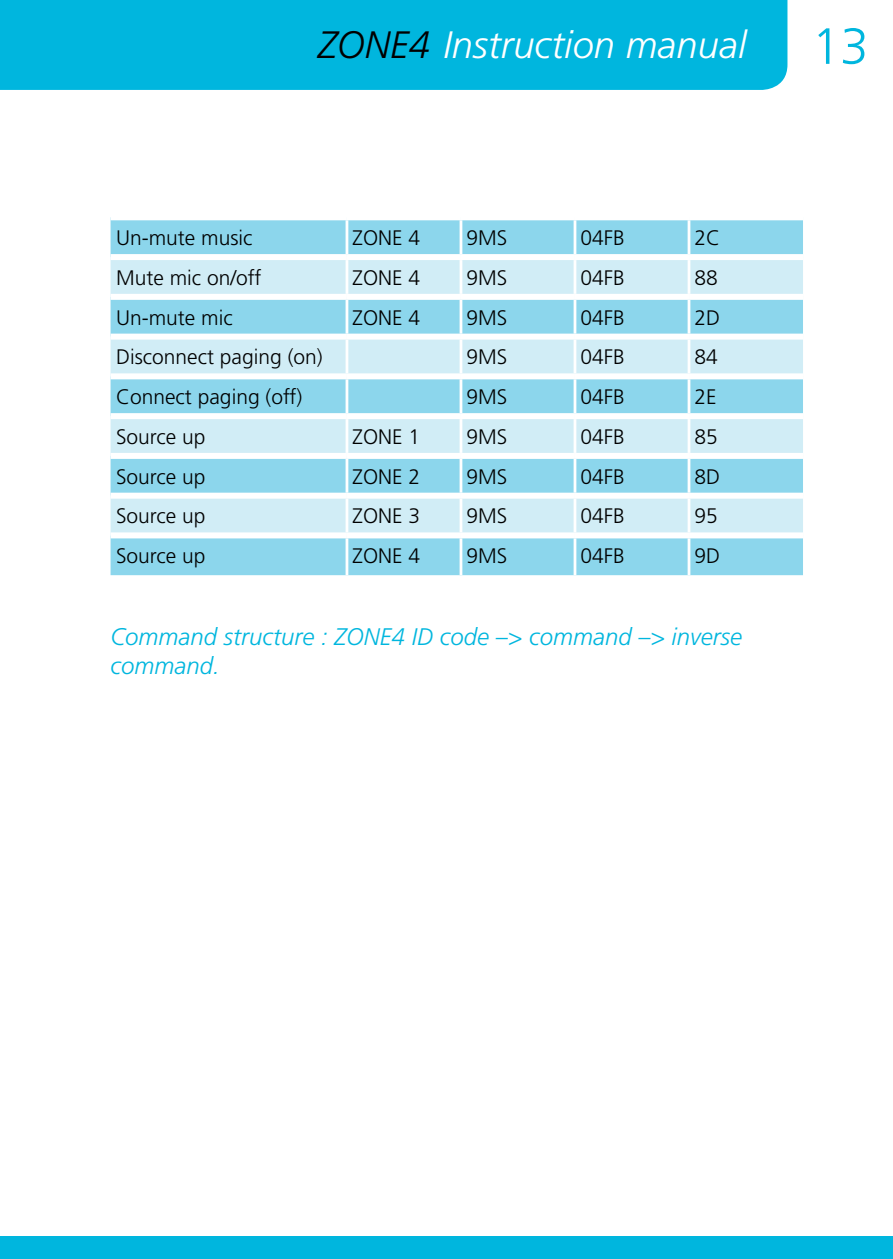
<style>
.page{position:relative;width:893px;height:1259px;background:#fff}
.page>*{position:absolute;margin:0;border:0;box-sizing:border-box;transform-origin:0 0}
.t1{font:300 51px "Frutiger LT Std";color:#00b6de}
.t2{font:italic 300 38.1px "Frutiger LT Std";color:#fff}
.t3{font:italic 300 24px/28.8px "Frutiger LT Std";color:#00b6de}
.t4{font:300 21px "Frutiger LT Std";color:#000}
.s1{color:#000}
</style>
<div class="page">
<div style="left:0;top:0;width:787px;height:90px;background:#00b6de"></div>
<div style="left:0;top:1236px;width:893px;height:23px;background:#00b6de"></div>
<div style="left:111px;top:220px;width:692px;height:355px;background:#8cd6ec"></div>
<svg style="left:111px;top:260px;width:692px;height:272px;background:#b3e3f1"></svg>
<div style="left:111px;top:254px;width:236px;height:6px;background:#fff"></div>
<div style="left:347px;top:254px;width:114px;height:6px;background:#fff"></div>
<div style="left:461px;top:254px;width:114px;height:6px;background:#fff"></div>
<div style="left:575px;top:254px;width:114px;height:6px;background:#fff"></div>
<div style="left:689px;top:254px;width:114px;height:6px;background:#fff"></div>
<div style="left:111px;top:294px;width:236px;height:6px;background:#fff"></div>
<div style="left:347px;top:294px;width:114px;height:6px;background:#fff"></div>
<div style="left:461px;top:294px;width:114px;height:6px;background:#fff"></div>
<div style="left:575px;top:294px;width:114px;height:6px;background:#fff"></div>
<div style="left:689px;top:294px;width:114px;height:6px;background:#fff"></div>
<div style="left:111px;top:334px;width:236px;height:6px;background:#fff"></div>
<div style="left:347px;top:334px;width:114px;height:6px;background:#fff"></div>
<div style="left:461px;top:334px;width:114px;height:6px;background:#fff"></div>
<div style="left:575px;top:334px;width:114px;height:6px;background:#fff"></div>
<div style="left:689px;top:334px;width:114px;height:6px;background:#fff"></div>
<div style="left:111px;top:373px;width:236px;height:6px;background:#fff"></div>
<div style="left:347px;top:373px;width:114px;height:6px;background:#fff"></div>
<div style="left:461px;top:373px;width:114px;height:6px;background:#fff"></div>
<div style="left:575px;top:373px;width:114px;height:6px;background:#fff"></div>
<div style="left:689px;top:373px;width:114px;height:6px;background:#fff"></div>
<div style="left:111px;top:413px;width:236px;height:6px;background:#fff"></div>
<div style="left:347px;top:413px;width:114px;height:6px;background:#fff"></div>
<div style="left:461px;top:413px;width:114px;height:6px;background:#fff"></div>
<div style="left:575px;top:413px;width:114px;height:6px;background:#fff"></div>
<div style="left:689px;top:413px;width:114px;height:6px;background:#fff"></div>
<div style="left:111px;top:453px;width:236px;height:6px;background:#fff"></div>
<div style="left:347px;top:453px;width:114px;height:6px;background:#fff"></div>
<div style="left:461px;top:453px;width:114px;height:6px;background:#fff"></div>
<div style="left:575px;top:453px;width:114px;height:6px;background:#fff"></div>
<div style="left:689px;top:453px;width:114px;height:6px;background:#fff"></div>
<div style="left:111px;top:493px;width:236px;height:6px;background:#fff"></div>
<div style="left:347px;top:493px;width:114px;height:6px;background:#fff"></div>
<div style="left:461px;top:493px;width:114px;height:6px;background:#fff"></div>
<div style="left:575px;top:493px;width:114px;height:6px;background:#fff"></div>
<div style="left:689px;top:493px;width:114px;height:6px;background:#fff"></div>
<div style="left:111px;top:532px;width:236px;height:6px;background:#fff"></div>
<div style="left:347px;top:532px;width:114px;height:6px;background:#fff"></div>
<div style="left:461px;top:532px;width:114px;height:6px;background:#fff"></div>
<div style="left:575px;top:532px;width:114px;height:6px;background:#fff"></div>
<div style="left:689px;top:532px;width:114px;height:6px;background:#fff"></div>
<hr style="left:346px;top:220px;width:2px;height:34px;background:#fff">
<hr style="left:460px;top:220px;width:2px;height:34px;background:#fff">
<hr style="left:574px;top:220px;width:2px;height:34px;background:#fff">
<hr style="left:688px;top:220px;width:2px;height:34px;background:#fff">
<hr style="left:346px;top:260px;width:2px;height:34px;background:#fff">
<hr style="left:460px;top:260px;width:2px;height:34px;background:#fff">
<hr style="left:574px;top:260px;width:2px;height:34px;background:#fff">
<hr style="left:688px;top:260px;width:2px;height:34px;background:#fff">
<hr style="left:346px;top:300px;width:2px;height:34px;background:#fff">
<hr style="left:460px;top:300px;width:2px;height:34px;background:#fff">
<hr style="left:574px;top:300px;width:2px;height:34px;background:#fff">
<hr style="left:688px;top:300px;width:2px;height:34px;background:#fff">
<hr style="left:346px;top:340px;width:2px;height:33px;background:#fff">
<hr style="left:460px;top:340px;width:2px;height:33px;background:#fff">
<hr style="left:574px;top:340px;width:2px;height:33px;background:#fff">
<hr style="left:688px;top:340px;width:2px;height:33px;background:#fff">
<hr style="left:346px;top:379px;width:2px;height:34px;background:#fff">
<hr style="left:460px;top:379px;width:2px;height:34px;background:#fff">
<hr style="left:574px;top:379px;width:2px;height:34px;background:#fff">
<hr style="left:688px;top:379px;width:2px;height:34px;background:#fff">
<hr style="left:346px;top:419px;width:2px;height:34px;background:#fff">
<hr style="left:460px;top:419px;width:2px;height:34px;background:#fff">
<hr style="left:574px;top:419px;width:2px;height:34px;background:#fff">
<hr style="left:688px;top:419px;width:2px;height:34px;background:#fff">
<hr style="left:346px;top:459px;width:2px;height:34px;background:#fff">
<hr style="left:460px;top:459px;width:2px;height:34px;background:#fff">
<hr style="left:574px;top:459px;width:2px;height:34px;background:#fff">
<hr style="left:688px;top:459px;width:2px;height:34px;background:#fff">
<hr style="left:346px;top:499px;width:2px;height:33px;background:#fff">
<hr style="left:460px;top:499px;width:2px;height:33px;background:#fff">
<hr style="left:574px;top:499px;width:2px;height:33px;background:#fff">
<hr style="left:688px;top:499px;width:2px;height:33px;background:#fff">
<hr style="left:346px;top:538px;width:2px;height:37px;background:#fff">
<hr style="left:460px;top:538px;width:2px;height:37px;background:#fff">
<hr style="left:574px;top:538px;width:2px;height:37px;background:#fff">
<hr style="left:688px;top:538px;width:2px;height:37px;background:#fff">
<h2 class="t2" style="left:318px;top:23px;width:430px"><span class="s1">ZONE4</span> Instruction manual</h2>
<h1 class="t1" style="left:812px;top:17px;width:58px">13</h1>
<p class="t4" style="left:116px;top:226px;width:138px">Un-mute music</p>
<p class="t4" style="left:352px;top:226px;width:69px">ZONE 4</p>
<p class="t4" style="left:466px;top:226px;width:42px">9MS</p>
<p class="t4" style="left:581px;top:226px;width:46px">04FB</p>
<p class="t4" style="left:695px;top:226px;width:27px">2C</p>
<p class="t4" style="left:116px;top:266px;width:147px">Mute mic on/off</p>
<p class="t4" style="left:352px;top:266px;width:69px">ZONE 4</p>
<p class="t4" style="left:466px;top:266px;width:42px">9MS</p>
<p class="t4" style="left:581px;top:266px;width:46px">04FB</p>
<p class="t4" style="left:695px;top:266px;width:25px">88</p>
<p class="t4" style="left:116px;top:305px;width:118px">Un-mute mic</p>
<p class="t4" style="left:352px;top:305px;width:69px">ZONE 4</p>
<p class="t4" style="left:466px;top:305px;width:42px">9MS</p>
<p class="t4" style="left:581px;top:305px;width:46px">04FB</p>
<p class="t4" style="left:695px;top:305px;width:27px">2D</p>
<p class="t4" style="left:116px;top:345px;width:208px">Disconnect paging (on)</p>
<p class="t4" style="left:466px;top:345px;width:42px">9MS</p>
<p class="t4" style="left:581px;top:345px;width:46px">04FB</p>
<p class="t4" style="left:695px;top:345px;width:25px">84</p>
<p class="t4" style="left:116px;top:385px;width:188px">Connect paging (off)</p>
<p class="t4" style="left:466px;top:385px;width:42px">9MS</p>
<p class="t4" style="left:581px;top:385px;width:46px">04FB</p>
<p class="t4" style="left:695px;top:385px;width:24px">2E</p>
<p class="t4" style="left:116px;top:425px;width:91px">Source up</p>
<p class="t4" style="left:352px;top:425px;width:69px">ZONE 1</p>
<p class="t4" style="left:466px;top:425px;width:42px">9MS</p>
<p class="t4" style="left:581px;top:425px;width:46px">04FB</p>
<p class="t4" style="left:695px;top:425px;width:25px">85</p>
<p class="t4" style="left:116px;top:464px;width:91px">Source up</p>
<p class="t4" style="left:352px;top:464px;width:69px">ZONE 2</p>
<p class="t4" style="left:466px;top:464px;width:42px">9MS</p>
<p class="t4" style="left:581px;top:464px;width:46px">04FB</p>
<p class="t4" style="left:695px;top:464px;width:27px">8D</p>
<p class="t4" style="left:116px;top:504px;width:91px">Source up</p>
<p class="t4" style="left:352px;top:504px;width:69px">ZONE 3</p>
<p class="t4" style="left:466px;top:504px;width:42px">9MS</p>
<p class="t4" style="left:581px;top:504px;width:46px">04FB</p>
<p class="t4" style="left:695px;top:504px;width:25px">95</p>
<p class="t4" style="left:116px;top:544px;width:91px">Source up</p>
<p class="t4" style="left:352px;top:544px;width:69px">ZONE 4</p>
<p class="t4" style="left:466px;top:544px;width:42px">9MS</p>
<p class="t4" style="left:581px;top:544px;width:46px">04FB</p>
<p class="t4" style="left:695px;top:544px;width:27px">9D</p>
<p class="t3" style="left:111px;top:623px;width:633px">Command structure : ZONE4 ID code –&gt; command –&gt; inverse command.</p>
</div>
